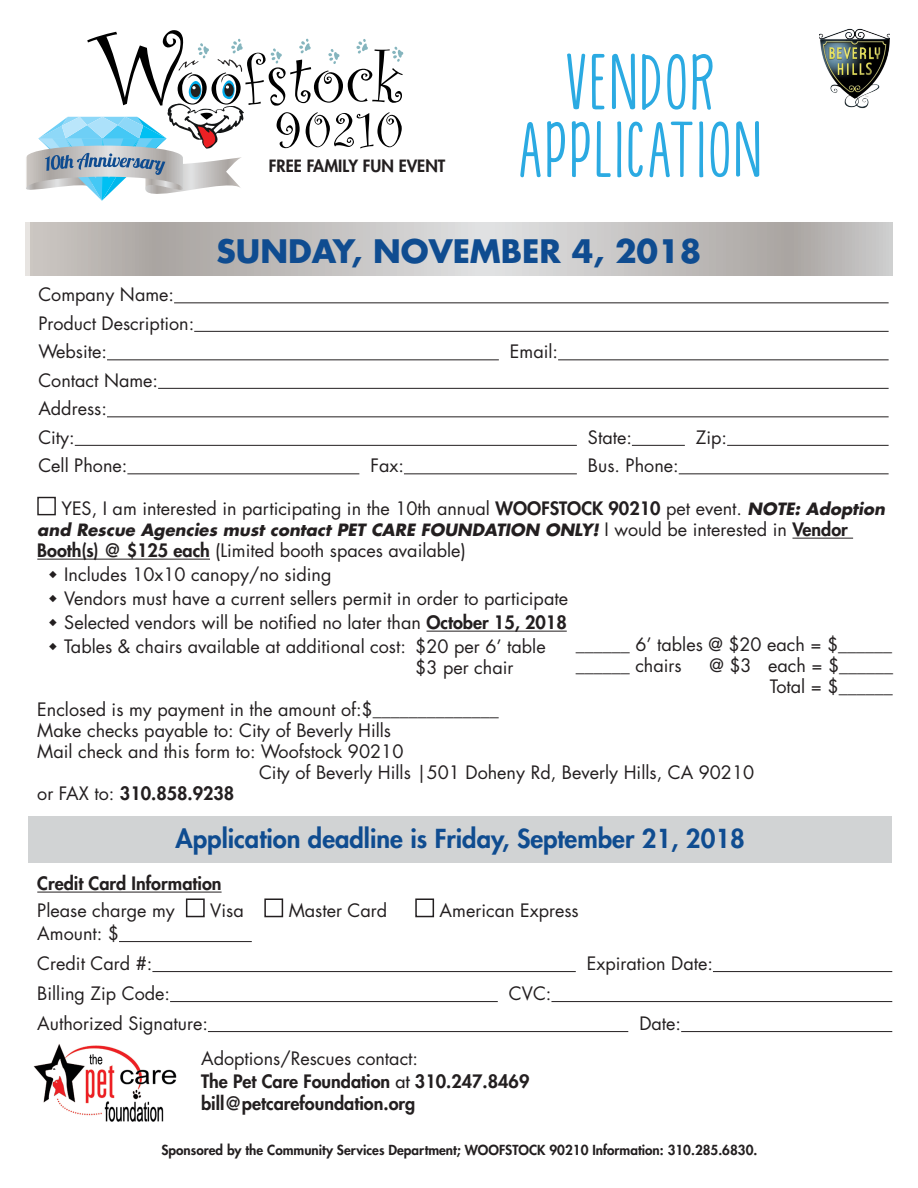
<style>
.page{position:relative;width:918px;height:1188px;background:#fff}
.page>*{position:absolute;margin:0;border:0;box-sizing:border-box;transform-origin:0 0}
.t1{font:75px "KG How Many Times";letter-spacing:.05em;color:#2baae2}
.t2{font:700 31.5px "Futura Std";color:#0f4c90}
.t3{font:800 25.5px "Futura Std";color:#0f4c90}
.t4{font:18px "Futura Std";color:#231f20}
.t5{font:800 18px "Futura Std";color:#231f20}
.t6{font:italic 700 16.5px "Futura Std";color:#231f20}
.t7{font:800 16.5px "Futura Std";color:#231f20}
.fact_sheet_list{font:800 13.5px "Futura Std";color:#231f20}
.s1{font-weight:800}
.s2{font-weight:700;font-style:italic;font-size:16.5px}
.s3{font-weight:400;font-style:normal;font-size:18px}
.s4{font-weight:800;font-style:normal;font-size:18px}
.s5{font-weight:400}
.s6{font-weight:500}
</style>
<div class="page">
<svg style="left:26px;top:30px;width:377px;height:171px"></svg>
<img style="left:820px;top:28px;width:70px;height:81px">
<svg style="left:26px;top:222px;width:866px;height:53px;background:#c2bfbe"></svg>
<hr style="left:174px;top:302px;width:715px;height:1px;background:#231f20">
<hr style="left:194px;top:331px;width:695px;height:1px;background:#231f20">
<hr style="left:107px;top:359px;width:392px;height:1px;background:#231f20">
<hr style="left:558px;top:359px;width:331px;height:1px;background:#231f20">
<hr style="left:158px;top:388px;width:731px;height:1px;background:#231f20">
<hr style="left:107px;top:416px;width:782px;height:1px;background:#231f20">
<hr style="left:75px;top:445px;width:502px;height:1px;background:#231f20">
<hr style="left:632px;top:445px;width:53px;height:1px;background:#231f20">
<hr style="left:727px;top:445px;width:162px;height:1px;background:#231f20">
<hr style="left:127px;top:473px;width:232px;height:1px;background:#231f20">
<hr style="left:404px;top:473px;width:173px;height:1px;background:#231f20">
<hr style="left:679px;top:473px;width:210px;height:1px;background:#231f20">
<hr style="left:792px;top:538px;width:61px;height:1px;background:#231f20">
<hr style="left:37px;top:559px;width:173px;height:1px;background:#231f20">
<hr style="left:427px;top:631px;width:140px;height:1px;background:#231f20">
<div style="left:37px;top:497px;width:19px;height:18px;border:1px solid #231f20"></div>
<div style="left:28px;top:817px;width:864px;height:46px;background:#d1d3d4"></div>
<hr style="left:37px;top:892px;width:185px;height:1px;background:#231f20">
<hr style="left:119px;top:941px;width:133px;height:1px;background:#231f20">
<hr style="left:152px;top:971px;width:424px;height:1px;background:#231f20">
<hr style="left:713px;top:971px;width:179px;height:1px;background:#231f20">
<hr style="left:170px;top:1001px;width:328px;height:1px;background:#231f20">
<hr style="left:551px;top:1001px;width:341px;height:1px;background:#231f20">
<hr style="left:208px;top:1031px;width:420px;height:1px;background:#231f20">
<hr style="left:681px;top:1031px;width:211px;height:1px;background:#231f20">
<div style="left:186px;top:898px;width:19px;height:19px;border:2px solid #231f20"></div>
<div style="left:264px;top:898px;width:19px;height:19px;border:2px solid #231f20"></div>
<div style="left:415px;top:898px;width:19px;height:19px;border:2px solid #231f20"></div>
<img style="left:33px;top:1044px;width:144px;height:78px">
<p class="t7" style="left:269px;top:156px;width:178px">FREE FAMILY FUN EVENT</p>
<p class="t1" style="left:565px;top:42px;width:151px">VENDOR</p>
<p class="t1" style="left:518px;top:110px;width:244px">APPLICATION</p>
<p class="t2" style="left:217px;top:230px;width:486px">SUNDAY, NOVEMBER 4, 2018</p>
<p class="t4" style="left:38px;top:283px;width:137px">Company Name:</p>
<p class="t4" style="left:38px;top:311px;width:157px">Product Description:</p>
<p class="t4" style="left:38px;top:340px;width:70px">Website:</p>
<p class="t4" style="left:510px;top:340px;width:50px">Email:</p>
<p class="t4" style="left:38px;top:368px;width:121px">Contact Name:</p>
<p class="t4" style="left:38px;top:397px;width:70px">Address:</p>
<p class="t4" style="left:38px;top:425px;width:38px">City:</p>
<p class="t4" style="left:588px;top:425px;width:45px">State:</p>
<p class="t4" style="left:696px;top:425px;width:33px">Zip:</p>
<p class="t4" style="left:38px;top:454px;width:91px">Cell Phone:</p>
<p class="t4" style="left:370px;top:454px;width:35px">Fax:</p>
<p class="t4" style="left:588px;top:454px;width:92px">Bus. Phone:</p>
<p class="t4" style="left:61px;top:497px;width:825px">YES, I am interested in participating in the 10th annual <span class="s1">WOOFSTOCK 90210</span> pet event. <span class="s2">NOTE: Adoption</span></p>
<p class="t6" style="left:37px;top:519px;width:812px">and Rescue Agencies must contact PET CARE FOUNDATION ONLY! <span class="s3">I would be interested in</span> <span class="s4">Vendor</span></p>
<p class="t4" style="left:37px;top:539px;width:430px"><span class="s1">Booth(s) @ $125 each</span> (Limited booth spaces available)</p>
<p class="t4" style="left:64px;top:563px;width:269px">Includes 10x10 canopy/no siding</p>
<p class="t4" style="left:64px;top:587px;width:505px">Vendors must have a current sellers permit in order to participate</p>
<p class="t4" style="left:64px;top:611px;width:504px">Selected vendors will be notified no later than <span class="s1">October 15, 2018</span></p>
<p class="t4" style="left:64px;top:635px;width:483px">Tables &amp; chairs available at additional cost: $20 per 6’ table</p>
<p class="t4" style="left:415px;top:656px;width:100px">$3 per chair</p>
<p class="t4" style="left:37px;top:698px;width:463px">Enclosed is my payment in the amount of:$______________</p>
<p class="t4" style="left:37px;top:719px;width:355px">Make checks payable to: City of Beverly Hills</p>
<p class="t4" style="left:37px;top:740px;width:368px">Mail check and this form to: Woofstock 90210</p>
<p class="t4" style="left:259px;top:761px;width:497px">City of Beverly Hills |501 Doheny Rd, Beverly Hills, CA 90210</p>
<p class="t5" style="left:37px;top:782px;width:199px"><span class="s5">or FAX to:</span> 310.858.9238</p>
<p class="t3" style="left:176px;top:823px;width:571px">Application deadline is Friday, September 21, 2018</p>
<p class="t5" style="left:37px;top:872px;width:186px">Credit Card Information</p>
<p class="t4" style="left:37px;top:899px;width:139px">Please charge my</p>
<p class="t4" style="left:210px;top:899px;width:35px">Visa</p>
<p class="t4" style="left:289px;top:899px;width:100px">Master Card</p>
<p class="t4" style="left:440px;top:899px;width:141px">American Express</p>
<p class="t4" style="left:37px;top:922px;width:83px">Amount: $</p>
<p class="t4" style="left:37px;top:952px;width:117px">Credit Card #:</p>
<p class="t4" style="left:587px;top:952px;width:128px">Expiration Date:</p>
<p class="t4" style="left:37px;top:982px;width:134px">Billing Zip Code:</p>
<p class="t4" style="left:509px;top:982px;width:44px">CVC:</p>
<p class="t4" style="left:37px;top:1012px;width:172px">Authorized Signature:</p>
<p class="t4" style="left:639px;top:1012px;width:43px">Date:</p>
<p class="t4" style="left:201px;top:1047px;width:219px">Adoptions/Rescues contact:</p>
<p class="t5" style="left:201px;top:1070px;width:330px">The Pet Care Foundation <span class="s6">at</span> 310.247.8469</p>
<p class="t5" style="left:201px;top:1092px;width:216px">bill@petcarefoundation.org</p>
<p class="fact_sheet_list" style="left:161px;top:1141px;width:598px">Sponsored by the Community Services Department; WOOFSTOCK 90210 Information: 310.285.6830.</p>
<p class="t4" style="left:576px;top:633px;width:318px">______ 6’ tables @ $20 each = $______</p>
<p class="t4" style="left:576px;top:654px;width:107px">______ chairs</p>
<p class="t4" style="left:709px;top:654px;width:185px">@ $3 each = $______</p>
<p class="t4" style="left:770px;top:675px;width:124px">Total = $______</p>
</div>
